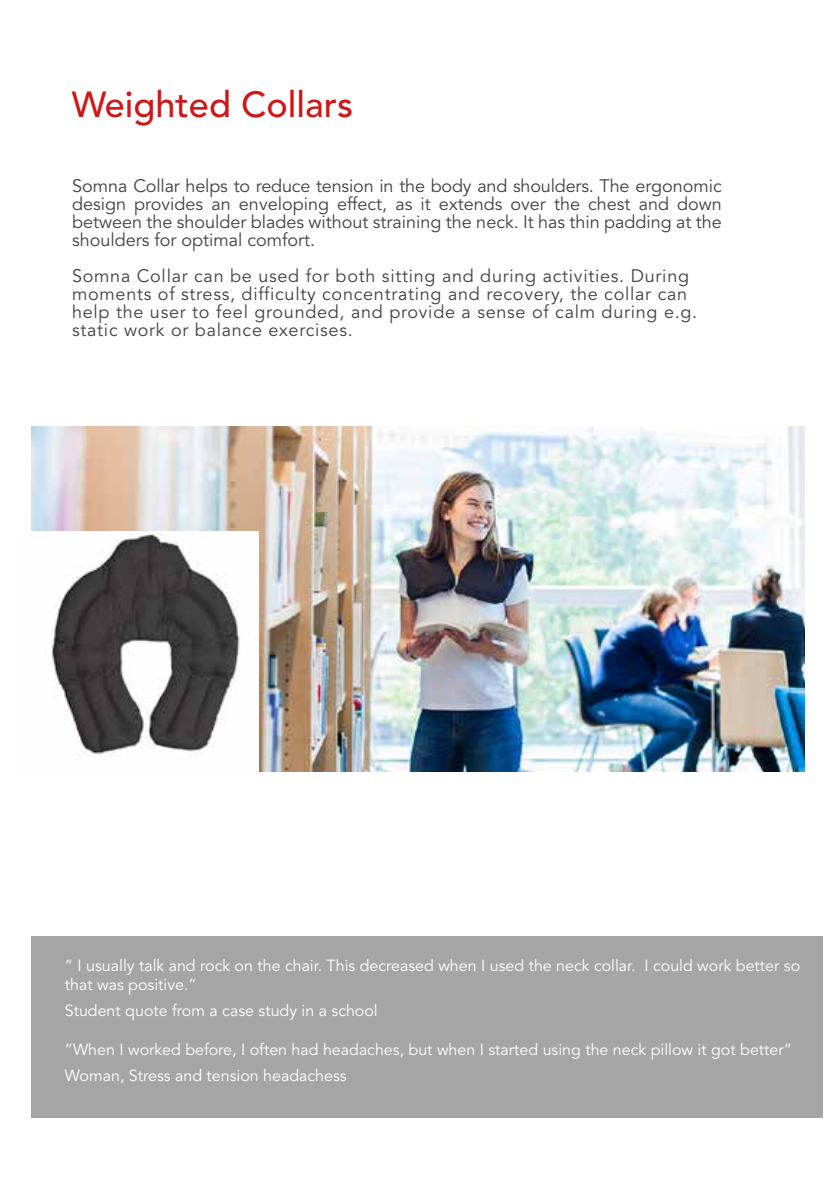
<style>
.page{position:relative;width:840px;height:1191px;background:#fff}
.page>*{position:absolute;margin:0;border:0;box-sizing:border-box;transform-origin:0 0}
.t1{font:500 36px "Avenir LT Std";color:#cd1719}
.t2{font:18px/18px "Avenir LT Std";letter-spacing:.04em;color:#414141;text-align:justify}
.t3{font:16px/26px "Avenir LT Std";color:#fff}
</style>
<div class="page">
<img style="left:32px;top:427px;width:772px;height:344px">
<div style="left:32px;top:935px;width:790px;height:182px;background:#a5a5a5"></div>
<img style="left:32px;top:531px;width:227px;height:240px">
<h1 class="t1" style="left:72px;top:83px;width:282px">Weighted Collars</h1>
<p class="t2" style="left:72px;top:178px;width:651px">Somna Collar helps to reduce tension in the body and shoulders. The ergonomic design provides an enveloping effect, as it extends over the chest and down between the shoulder blades without straining the neck. It has thin padding at the shoulders for optimal comfort.</p>
<p class="t2" style="left:72px;top:268px;width:626px;text-align:left">Somna Collar can be used for both sitting and during activities. During moments of stress, difficulty concentrating and recovery, the collar can help the user to feel grounded, and provide a sense of calm during e.g. static work or balance exercises.</p>
<p class="t3" style="left:65px;top:956px;width:736px;line-height:19.2px">” I usually talk and rock on the chair. This decreased when I used the neck collar. I could work better so that was positive.”</p>
<p class="t3" style="left:65px;top:997px;width:314px">Student quote from a case study in a school</p>
<p class="t3" style="left:65px;top:1036px;width:728px">”When I worked before, I often had headaches, but when I started using the neck pillow it got better”<br>Woman, Stress and tension headachess</p>
</div>
